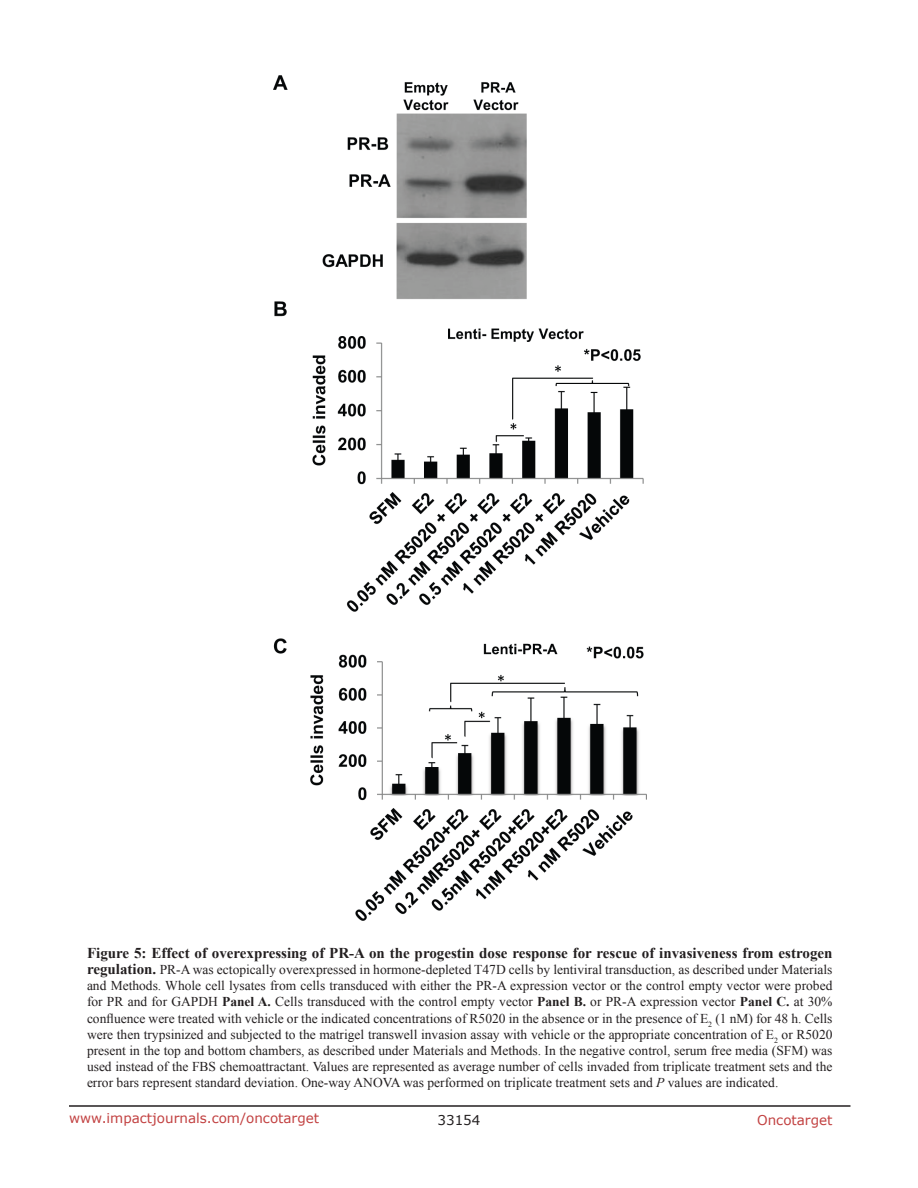
<style>
.page{position:relative;width:918px;height:1188px;background:#fff}
.page>*{position:absolute;margin:0;border:0;box-sizing:border-box;transform-origin:0 0}
.FigureText{font:700 15px "Times New Roman";color:#231f20}
.FigureText-2{font:13.5px/16.2px "Times New Roman";color:#231f20;text-align:justify}
.t1{font:13.5px "Verdana";color:#c24141}
.t2{font:13.5px "Verdana";color:#231f20}
.s1{font-weight:700;font-size:15px}
.s2{font-weight:700}
.s3{font-style:italic}
</style>
<div class="page">
<hr style="left:69px;top:1105px;width:781px;height:2px;background:#231f20">
<img style="left:273px;top:76px;width:373px;height:844px">
<p class="FigureText" style="left:87px;top:942px;width:747px">Figure 5: Effect of overexpressing of PR-A on the progestin dose response for rescue of invasiveness from estrogen</p>
<p class="FigureText-2" style="left:87px;top:961px;width:747px"><span class="s1">regulation.</span> PR-A was ectopically overexpressed in hormone-depleted T47D cells by lentiviral transduction, as described under Materials and Methods. Whole cell lysates from cells transduced with either the PR-A expression vector or the control empty vector were probed for PR and for GAPDH <span class="s2">Panel A.</span> Cells transduced with the control empty vector <span class="s2">Panel B.</span> or PR-A expression vector <span class="s2">Panel C.</span> at 30% confluence were treated with vehicle or the indicated concentrations of R5020 in the absence or in the presence of E<sub>2</sub> (1 nM) for 48 h. Cells were then trypsinized and subjected to the matrigel transwell invasion assay with vehicle or the appropriate concentration of E<sub>2</sub> or R5020 present in the top and bottom chambers, as described under Materials and Methods. In the negative control, serum free media (SFM) was used instead of the FBS chemoattractant. Values are represented as average number of cells invaded from triplicate treatment sets and the error bars represent standard deviation. One-way ANOVA was performed on triplicate treatment sets and <span class="s3">P</span> values are indicated.</p>
<p class="t1" style="left:69px;top:1109px;width:252px">www.impactjournals.com/oncotarget</p>
<p class="t2" style="left:438px;top:1111px;width:44px">33154</p>
<p class="t1" style="left:757px;top:1111px;width:77px">Oncotarget</p>
</div>
